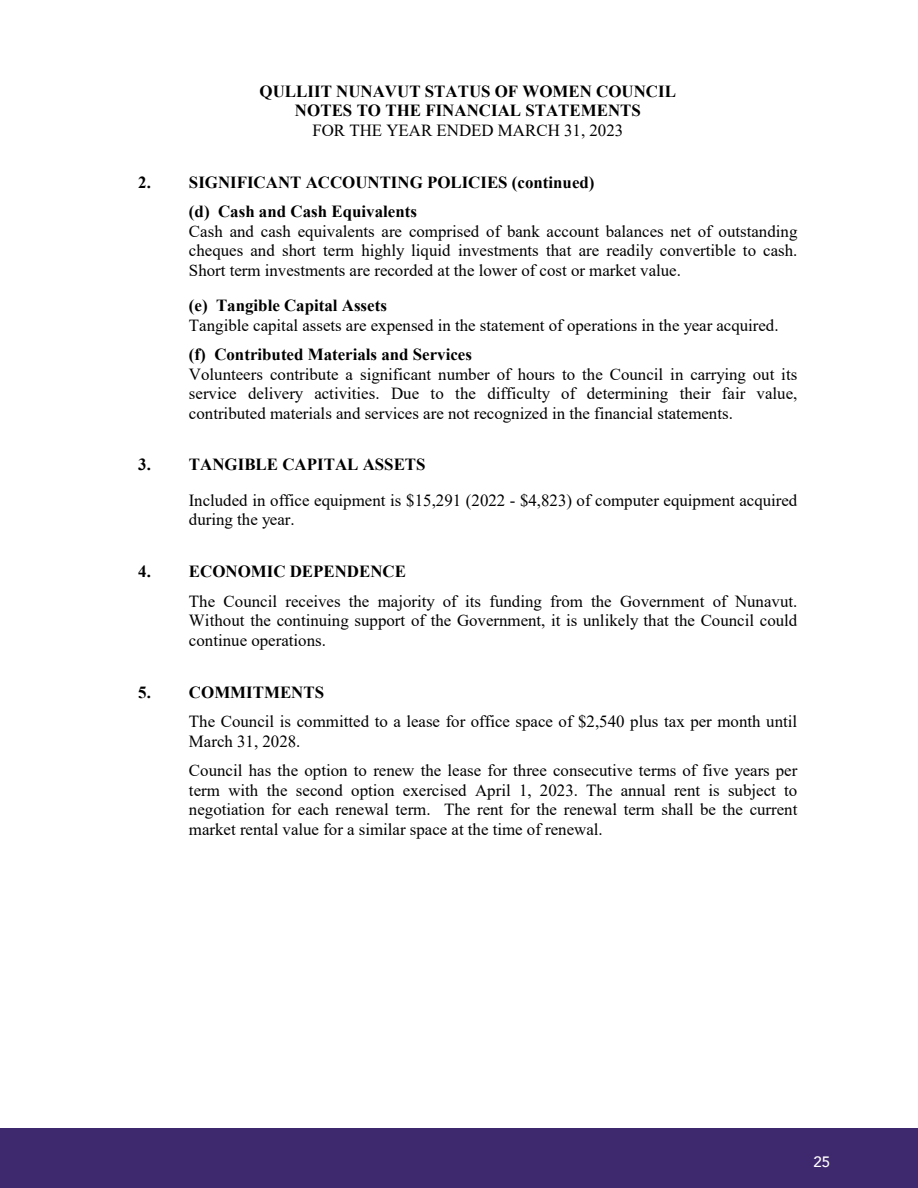
<style>
.page{position:relative;width:918px;height:1188px;background:#fff}
.page>*{position:absolute;margin:0;border:0;box-sizing:border-box;transform-origin:0 0}
.t1{font:16.95px/19.5px "Times New Roman";color:#000;text-align:justify}
.t2{font:700 16.95px/19.5px "Times New Roman";color:#000;text-align:center}
.t3{font:500 15px "Avenir";color:#fff}
</style>
<div class="page">
<div style="left:0;top:1128px;width:918px;height:60px;background:#3f296e"></div>
<p class="t2" style="left:260px;top:81px;width:418px">QULLIIT NUNAVUT STATUS OF WOMEN COUNCIL<br>NOTES TO THE FINANCIAL STATEMENTS</p>
<p class="t1" style="left:312px;top:120px;width:312px">FOR THE YEAR ENDED MARCH 31, 2023</p>
<p class="t2" style="left:189px;top:167px;width:407px;line-height:29.5px;text-align:left;text-indent:-51px">2. SIGNIFICANT ACCOUNTING POLICIES (continued) (d) Cash and Cash Equivalents</p>
<p class="t1" style="left:189px;top:221px;width:610px">Cash and cash equivalents are comprised of bank account balances net of outstanding cheques and short term highly liquid investments that are readily convertible to cash.<br>Short term investments are recorded at the lower of cost or market value.</p>
<p class="t2" style="left:189px;top:295px;width:199px">(e) Tangible Capital Assets</p>
<p class="t1" style="left:189px;top:315px;width:591px">Tangible capital assets are expensed in the statement of operations in the year acquired.</p>
<p class="t2" style="left:189px;top:344px;width:285px">(f) Contributed Materials and Services</p>
<p class="t1" style="left:189px;top:364px;width:610px">Volunteers contribute a significant number of hours to the Council in carrying out its service delivery activities. Due to the difficulty of determining their fair value, contributed materials and services are not recognized in the financial statements.</p>
<p class="t2" style="left:138px;top:454px;width:289px">3. TANGIBLE CAPITAL ASSETS</p>
<p class="t1" style="left:189px;top:490px;width:610px">Included in office equipment is $15,291 (2022 - $4,823) of computer equipment acquired during the year.</p>
<p class="t2" style="left:138px;top:561px;width:269px">4. ECONOMIC DEPENDENCE</p>
<p class="t1" style="left:189px;top:591px;width:610px">The Council receives the majority of its funding from the Government of Nunavut.<br>Without the continuing support of the Government, it is unlikely that the Council could continue operations.</p>
<p class="t2" style="left:138px;top:682px;width:187px">5. COMMITMENTS</p>
<p class="t1" style="left:189px;top:711px;width:610px">The Council is committed to a lease for office space of $2,540 plus tax per month until<br>March 31, 2028.</p>
<p class="t1" style="left:189px;top:760px;width:610px">Council has the option to renew the lease for three consecutive terms of five years per term with the second option exercised April 1, 2023. The annual rent is subject to negotiation for each renewal term. The rent for the renewal term shall be the current market rental value for a similar space at the time of renewal.</p>
<p class="t3" style="left:814px;top:1149px;width:18px">25</p>
</div>
